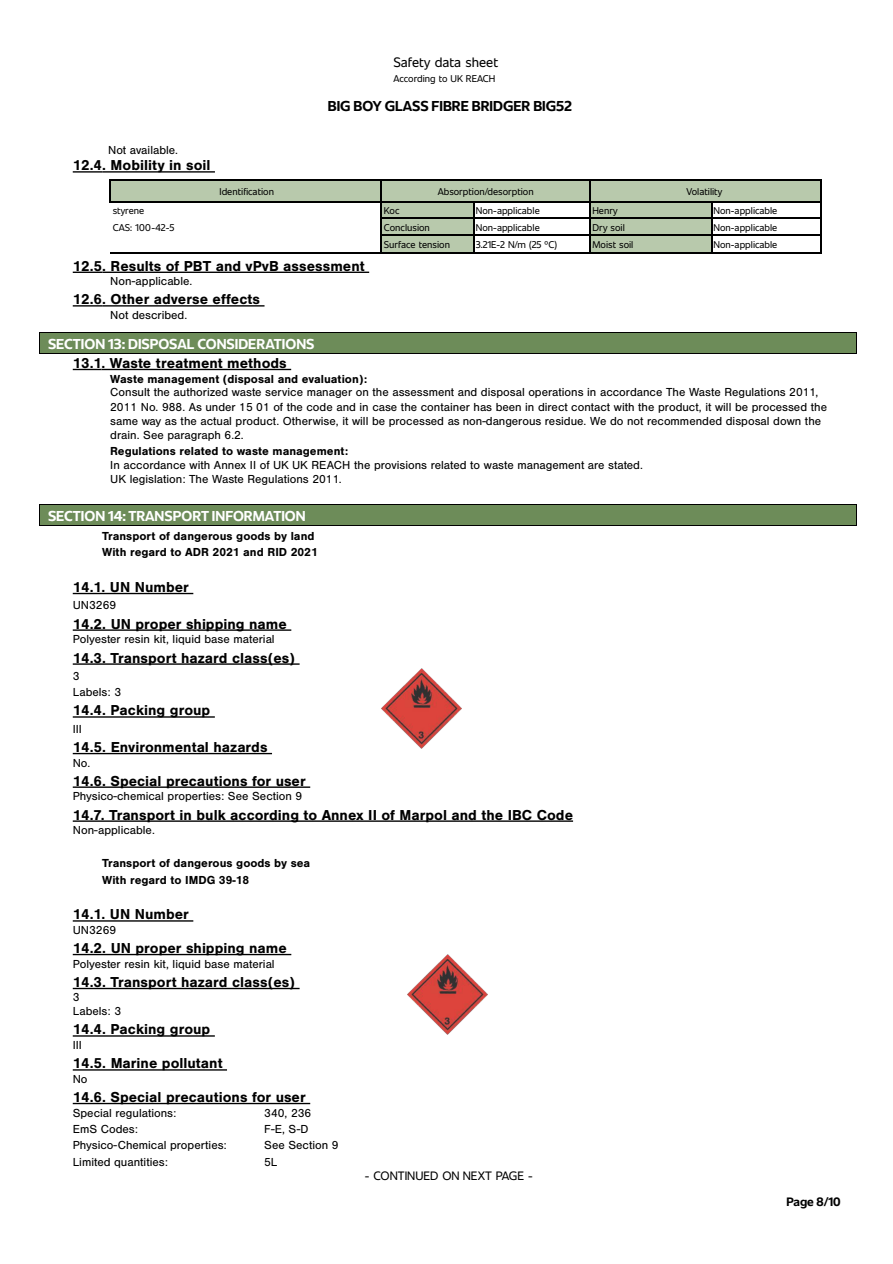
<style>
.page{position:relative;width:893px;height:1264px;background:#fff}
.page>*{position:absolute;margin:0;border:0;box-sizing:border-box;transform-origin:0 0}
.t1{font:700 15px "Nimbus San";color:#000}
.t2{font:700 14.25px "Unitext";color:#fff}
.t3{font:700 14.25px "Unitext";color:#000}
.t4{font:13.5px "Unitext";color:#000}
.t5{font:12px/16.5px "Nimbus San";color:#000}
.t6{font:700 12px/16.5px "Nimbus San";color:#000}
.t7{font:12px "Unitext";color:#000}
.t8{font:700 12px "Unitext";color:#000}
.t9{font:9.75px/17.2px "Unitext";color:#000}
</style>
<div class="page">
<img style="left:381px;top:668px;width:80px;height:79px">
<img style="left:407px;top:954px;width:80px;height:80px">
<svg style="left:73px;top:171px;width:29px;height:1px"></svg>
<hr style="left:102px;top:171px;width:113px;height:1px;background:#000">
<div style="left:111px;top:181px;width:269px;height:20px;background:#b8c9ac"></div>
<div style="left:382px;top:181px;width:207px;height:20px;background:#b8c9ac"></div>
<div style="left:590px;top:181px;width:230px;height:20px;background:#b8c9ac"></div>
<hr style="left:111px;top:180px;width:269px;height:1px;background:#000">
<hr style="left:382px;top:180px;width:207px;height:1px;background:#000">
<hr style="left:590px;top:180px;width:230px;height:1px;background:#000">
<hr style="left:109px;top:181px;width:2px;height:20px;background:#000">
<hr style="left:380px;top:181px;width:2px;height:20px;background:#000">
<div style="left:382px;top:202px;width:91px;height:15px;background:#b8c9ac"></div>
<div style="left:590px;top:202px;width:120px;height:15px;background:#b8c9ac"></div>
<hr style="left:112px;top:201px;width:268px;height:1px;background:#000">
<hr style="left:382px;top:201px;width:91px;height:1px;background:#000">
<hr style="left:474px;top:201px;width:115px;height:1px;background:#000">
<hr style="left:590px;top:201px;width:120px;height:1px;background:#000">
<hr style="left:712px;top:201px;width:108px;height:1px;background:#000">
<div style="left:382px;top:219px;width:91px;height:15px;background:#b8c9ac"></div>
<div style="left:590px;top:219px;width:120px;height:15px;background:#b8c9ac"></div>
<hr style="left:382px;top:217px;width:91px;height:2px;background:#000">
<hr style="left:474px;top:217px;width:115px;height:2px;background:#000">
<hr style="left:590px;top:217px;width:120px;height:2px;background:#000">
<hr style="left:712px;top:217px;width:108px;height:2px;background:#000">
<div style="left:382px;top:236px;width:91px;height:17px;background:#b8c9ac"></div>
<div style="left:590px;top:236px;width:120px;height:17px;background:#b8c9ac"></div>
<hr style="left:382px;top:234px;width:91px;height:2px;background:#000">
<hr style="left:474px;top:234px;width:115px;height:2px;background:#000">
<hr style="left:590px;top:234px;width:120px;height:2px;background:#000">
<hr style="left:712px;top:234px;width:108px;height:2px;background:#000">
<hr style="left:110px;top:253px;width:270px;height:1px;background:#000">
<svg style="left:380px;top:201px;width:2px;height:53px"></svg>
<hr style="left:382px;top:253px;width:91px;height:1px;background:#000">
<svg style="left:473px;top:201px;width:1px;height:53px"></svg>
<hr style="left:474px;top:253px;width:115px;height:1px;background:#000">
<svg style="left:589px;top:180px;width:1px;height:74px"></svg>
<hr style="left:590px;top:253px;width:120px;height:1px;background:#000">
<svg style="left:710px;top:201px;width:2px;height:53px"></svg>
<hr style="left:712px;top:253px;width:108px;height:1px;background:#000">
<svg style="left:820px;top:180px;width:1px;height:74px"></svg>
<hr style="left:73px;top:271px;width:29px;height:2px;background:#000">
<hr style="left:102px;top:271px;width:267px;height:2px;background:#000">
<svg style="left:73px;top:305px;width:29px;height:1px"></svg>
<hr style="left:102px;top:305px;width:162px;height:1px;background:#000">
<div style="left:40px;top:333px;width:816px;height:20px;background:#6d8c59"></div>
<hr style="left:40px;top:332px;width:816px;height:1px;background:#000">
<hr style="left:40px;top:353px;width:816px;height:1px;background:#000">
<svg style="left:39px;top:332px;width:1px;height:22px"></svg>
<svg style="left:856px;top:332px;width:1px;height:22px"></svg>
<svg style="left:73px;top:369px;width:28px;height:1px"></svg>
<hr style="left:101px;top:369px;width:190px;height:1px;background:#000">
<div style="left:40px;top:505px;width:816px;height:20px;background:#6d8c59"></div>
<hr style="left:40px;top:504px;width:816px;height:1px;background:#000">
<hr style="left:40px;top:525px;width:816px;height:1px;background:#000">
<svg style="left:39px;top:504px;width:1px;height:22px"></svg>
<svg style="left:856px;top:504px;width:1px;height:22px"></svg>
<hr style="left:73px;top:592px;width:120px;height:2px;background:#000">
<hr style="left:73px;top:629px;width:218px;height:1px;background:#000">
<hr style="left:73px;top:663px;width:226px;height:1px;background:#000">
<hr style="left:73px;top:716px;width:142px;height:1px;background:#000">
<hr style="left:73px;top:752px;width:199px;height:2px;background:#000">
<hr style="left:73px;top:786px;width:237px;height:1px;background:#000">
<hr style="left:73px;top:820px;width:500px;height:1px;background:#000">
<hr style="left:73px;top:920px;width:120px;height:1px;background:#000">
<hr style="left:73px;top:953px;width:218px;height:2px;background:#000">
<hr style="left:73px;top:987px;width:226px;height:1px;background:#000">
<hr style="left:73px;top:1035px;width:142px;height:1px;background:#000">
<hr style="left:73px;top:1068px;width:154px;height:2px;background:#000">
<hr style="left:73px;top:1102px;width:237px;height:1px;background:#000">
<p class="t4" style="left:393px;top:52px;width:106px">Safety data sheet</p>
<p class="t9" style="left:393px;top:69px;width:103px">According to UK REACH</p>
<p class="t3" style="left:328px;top:96px;width:245px">BIG BOY GLASS FIBRE BRIDGER BIG52</p>
<p class="t5" style="left:108px;top:142px;width:72px">Not available.</p>
<p class="t1" style="left:73px;top:157px;width:139px">12.4. Mobility in soil</p>
<p class="t9" style="left:219px;top:182px;width:56px">Identification</p>
<p class="t9" style="left:437px;top:182px;width:97px">Absorption/desorption</p>
<p class="t9" style="left:686px;top:182px;width:37px">Volatility</p>
<p class="t9" style="left:113px;top:201px;width:63px">styrene<br>CAS: 100-42-5</p>
<p class="t9" style="left:384px;top:201px;width:17px">Koc</p>
<p class="t9" style="left:476px;top:201px;width:65px">Non-applicable</p>
<p class="t9" style="left:592px;top:201px;width:27px">Henry</p>
<p class="t9" style="left:713px;top:201px;width:65px">Non-applicable</p>
<p class="t9" style="left:384px;top:218px;width:48px">Conclusion</p>
<p class="t9" style="left:476px;top:218px;width:65px">Non-applicable</p>
<p class="t9" style="left:592px;top:218px;width:34px">Dry soil</p>
<p class="t9" style="left:713px;top:218px;width:65px">Non-applicable</p>
<p class="t9" style="left:384px;top:235px;width:68px">Surface tension</p>
<p class="t9" style="left:476px;top:235px;width:83px">3.21E-2 N/m (25 ºC)</p>
<p class="t9" style="left:592px;top:235px;width:42px">Moist soil</p>
<p class="t9" style="left:713px;top:235px;width:65px">Non-applicable</p>
<p class="t1" style="left:73px;top:257px;width:293px">12.5. Results of PBT and vPvB assessment</p>
<p class="t5" style="left:110px;top:273px;width:84px">Non-applicable.</p>
<p class="t1" style="left:73px;top:291px;width:189px">12.6. Other adverse effects</p>
<p class="t5" style="left:110px;top:307px;width:79px">Not described.</p>
<p class="t2" style="left:48px;top:333px;width:268px">SECTION 13: DISPOSAL CONSIDERATIONS</p>
<p class="t1" style="left:73px;top:354px;width:215px">13.1. Waste treatment methods</p>
<p class="t6" style="left:110px;top:370px;width:258px">Waste management (disposal and evaluation):</p>
<p class="t5" style="left:110px;top:385px;width:718px;line-height:14.2px">Consult the authorized waste service manager on the assessment and disposal operations in accordance The Waste Regulations 2011, 2011 No. 988. As under 15 01 of the code and in case the container has been in direct contact with the product, it will be processed the same way as the actual product. Otherwise, it will be processed as non-dangerous residue. We do not recommended disposal down the drain. See paragraph 6.2.</p>
<p class="t6" style="left:110px;top:443px;width:240px">Regulations related to waste management:</p>
<p class="t5" style="left:110px;top:458px;width:534px;line-height:14.1px">In accordance with Annex II of UK UK REACH the provisions related to waste management are stated.<br>UK legislation: The Waste Regulations 2011.</p>
<p class="t2" style="left:48px;top:505px;width:259px">SECTION 14: TRANSPORT INFORMATION</p>
<p class="t6" style="left:102px;top:527px;width:217px">Transport of dangerous goods by land<br>With regard to ADR 2021 and RID 2021</p>
<p class="t1" style="left:73px;top:578px;width:118px">14.1. UN Number</p>
<p class="t5" style="left:73px;top:597px;width:45px">UN3269</p>
<p class="t1" style="left:73px;top:615px;width:215px">14.2. UN proper shipping name</p>
<p class="t5" style="left:73px;top:631px;width:203px">Polyester resin kit, liquid base material</p>
<p class="t1" style="left:73px;top:649px;width:224px">14.3. Transport hazard class(es)</p>
<p class="t5" style="left:73px;top:667px;width:50px">3<br>Labels: 3</p>
<p class="t1" style="left:73px;top:702px;width:139px">14.4. Packing group</p>
<p class="t5" style="left:73px;top:720px;width:11px">III</p>
<p class="t1" style="left:73px;top:738px;width:196px">14.5. Environmental hazards</p>
<p class="t5" style="left:73px;top:754px;width:19px">No.</p>
<p class="t1" style="left:73px;top:772px;width:234px">14.6. Special precautions for user</p>
<p class="t5" style="left:73px;top:788px;width:231px">Physico-chemical properties: See Section 9</p>
<p class="t1" style="left:73px;top:806px;width:502px">14.7. Transport in bulk according to Annex II of Marpol and the IBC Code</p>
<p class="t5" style="left:73px;top:821px;width:84px">Non-applicable.</p>
<p class="t6" style="left:102px;top:854px;width:210px">Transport of dangerous goods by sea<br>With regard to IMDG 39-18</p>
<p class="t1" style="left:73px;top:905px;width:118px">14.1. UN Number</p>
<p class="t5" style="left:73px;top:921px;width:45px">UN3269</p>
<p class="t1" style="left:73px;top:939px;width:215px">14.2. UN proper shipping name</p>
<p class="t5" style="left:73px;top:955px;width:203px">Polyester resin kit, liquid base material</p>
<p class="t1" style="left:73px;top:973px;width:224px">14.3. Transport hazard class(es)</p>
<p class="t5" style="left:73px;top:990px;width:50px;line-height:13.6px">3<br>Labels: 3</p>
<p class="t1" style="left:73px;top:1020px;width:139px">14.4. Packing group</p>
<p class="t5" style="left:73px;top:1036px;width:11px">III</p>
<p class="t1" style="left:73px;top:1054px;width:151px">14.5. Marine pollutant</p>
<p class="t5" style="left:73px;top:1070px;width:16px">No</p>
<p class="t1" style="left:73px;top:1088px;width:234px">14.6. Special precautions for user</p>
<p class="t5" style="left:73px;top:1104px;width:105px">Special regulations:</p>
<p class="t5" style="left:264px;top:1104px;width:76px">340, 236<br>F-E, S-D<br>See Section 9<br>5L</p>
<p class="t5" style="left:73px;top:1120px;width:155px">EmS Codes:<br>Physico-Chemical properties:<br>Limited quantities:</p>
<p class="t7" style="left:365px;top:1166px;width:169px">- CONTINUED ON NEXT PAGE -</p>
<p class="t8" style="left:786px;top:1192px;width:56px">Page 8/10</p>
</div>
